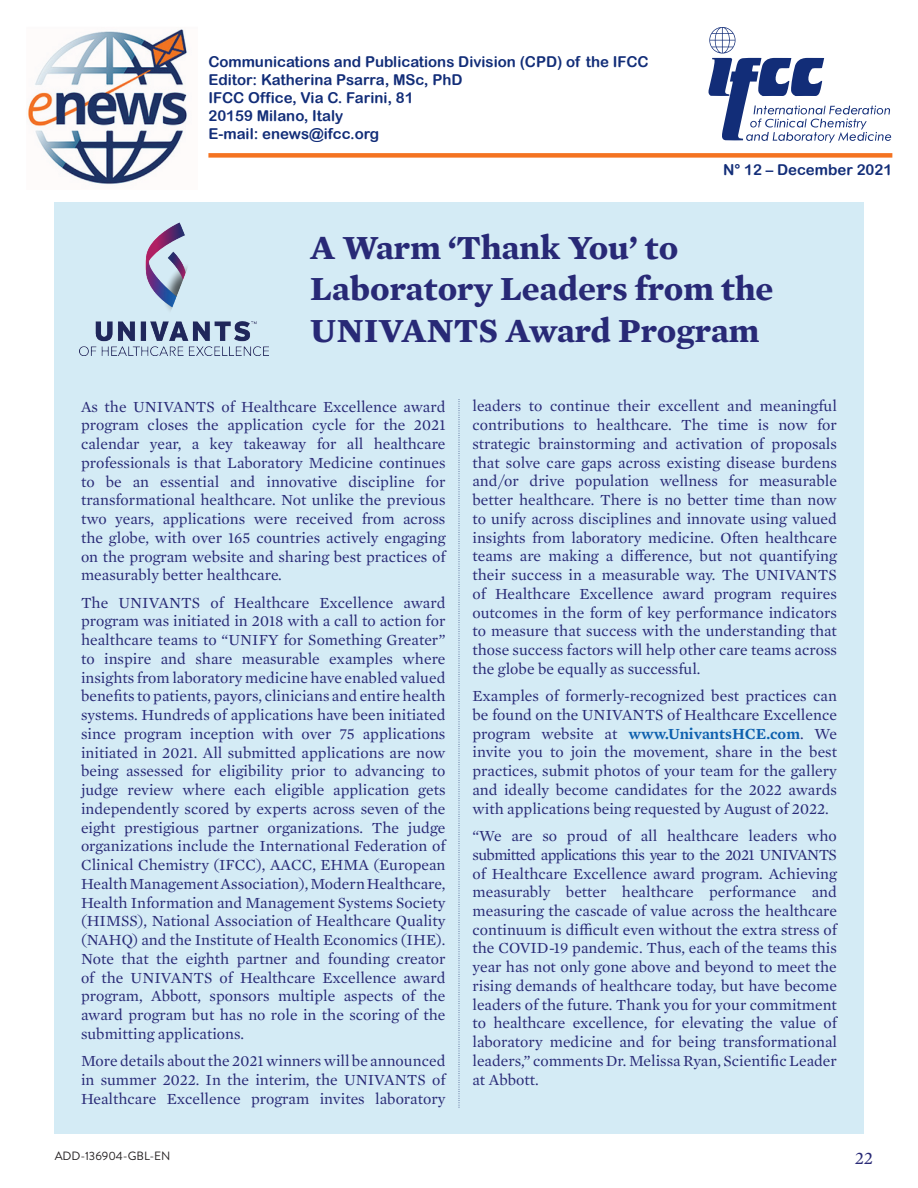
<style>
.page{position:relative;width:918px;height:1188px;background:#fff}
.page>*{position:absolute;margin:0;border:0;box-sizing:border-box;transform-origin:0 0}
.t1{font:700 34.5px/41.7px "Mercury Text G1";color:#282976}
.t2{font:18px "Mercury Text G1";color:#282976}
.t3{font:15.75px/18.8px "Mercury Text G1";color:#282976;text-align:justify}
.t4{font:15px/18px "Arial Rounded MT Bold";color:#122d78}
.t5{font:12px "Brandon Grotesque";color:#231f20}
.s1{font-weight:600;color:#0d60ae}
</style>
<div class="page">
<img style="left:28px;top:29px;width:159px;height:155px">
<div style="left:208px;top:153px;width:684px;height:5px;background:#f47321"></div>
<svg style="left:708px;top:27px;width:183px;height:116px"></svg>
<div style="left:55px;top:202px;width:809px;height:932px;background:#d4ebf5"></div>
<svg style="left:459px;top:399px;width:1px;height:709px"></svg>
<img style="left:80px;top:222px;width:189px;height:133px">
<p class="t4" style="left:208px;top:52px;width:442px">Communications and Publications Division (CPD) of the IFCC Editor: Katherina Psarra, MSc, PhD<br>IFCC Office, Via C. Farini, 81<br>20159 Milano, Italy<br>E-mail: enews@ifcc.org</p>
<p class="t4" style="left:723px;top:160px;width:171px">N° 12 – December 2021</p>
<h1 class="t1" style="left:310px;top:225px;width:465px">A Warm ‘Thank You’ to<br>Laboratory Leaders from the<br>UNIVANTS Award Program</h1>
<p class="t3" style="left:81px;top:396px;width:366px">As the UNIVANTS of Healthcare Excellence award program closes the application cycle for the 2021 calendar year, a key takeaway for all healthcare professionals is that Laboratory Medicine continues to be an essential and innovative discipline for transformational healthcare. Not unlike the previous two years, applications were received from across the globe, with over 165 countries actively engaging on the program website and sharing best practices of measurably better healthcare.</p>
<p class="t3" style="left:81px;top:592px;width:366px">The UNIVANTS of Healthcare Excellence award program was initiated in 2018 with a call to action for healthcare teams to “UNIFY for Something Greater” to inspire and share measurable examples where insights from laboratory medicine have enabled valued benefits to patients, payors, clinicians and entire health systems. Hundreds of applications have been initiated since program inception with over 75 applications initiated in 2021. All submitted applications are now being assessed for eligibility prior to advancing to judge review where each eligible application gets independently scored by experts across seven of the eight prestigious partner organizations. The judge organizations include the International Federation of Clinical Chemistry (IFCC), AACC, EHMA (European Health Management Association), Modern Healthcare, Health Information and Management Systems Society (HIMSS), National Association of Healthcare Quality (NAHQ) and the Institute of Health Economics (IHE).<br>Note that the eighth partner and founding creator of the UNIVANTS of Healthcare Excellence award program, Abbott, sponsors multiple aspects of the award program but has no role in the scoring of the submitting applications.</p>
<p class="t3" style="left:81px;top:1051px;width:366px">More details about the 2021 winners will be announced in summer 2022. In the interim, the UNIVANTS of Healthcare Excellence program invites laboratory</p>
<p class="t5" style="left:55px;top:1148px;width:117px">ADD-136904-GBL-EN</p>
<p class="t3" style="left:472px;top:396px;width:366px">leaders to continue their excellent and meaningful contributions to healthcare. The time is now for strategic brainstorming and activation of proposals that solve care gaps across existing disease burdens and/or drive population wellness for measurable better healthcare. There is no better time than now to unify across disciplines and innovate using valued insights from laboratory medicine. Often healthcare teams are making a difference, but not quantifying their success in a measurable way. The UNIVANTS of Healthcare Excellence award program requires outcomes in the form of key performance indicators to measure that success with the understanding that those success factors will help other care teams across the globe be equally as successful.</p>
<p class="t3" style="left:472px;top:686px;width:366px">Examples of formerly-recognized best practices can be found on the UNIVANTS of Healthcare Excellence program website at <span class="s1">www.UnivantsHCE.com</span>. We invite you to join the movement, share in the best practices, submit photos of your team for the gallery and ideally become candidates for the 2022 awards with applications being requested by August of 2022.</p>
<p class="t3" style="left:472px;top:826px;width:366px">“We are so proud of all healthcare leaders who submitted applications this year to the 2021 UNIVANTS of Healthcare Excellence award program. Achieving measurably better healthcare performance and measuring the cascade of value across the healthcare continuum is difficult even without the extra stress of the COVID-19 pandemic. Thus, each of the teams this year has not only gone above and beyond to meet the rising demands of healthcare today, but have become leaders of the future. Thank you for your commitment to healthcare excellence, for elevating the value of laboratory medicine and for being transformational leaders,” comments Dr. Melissa Ryan, Scientific Leader at Abbott.</p>
<p class="t2" style="left:855px;top:1145px;width:20px">22</p>
</div>
